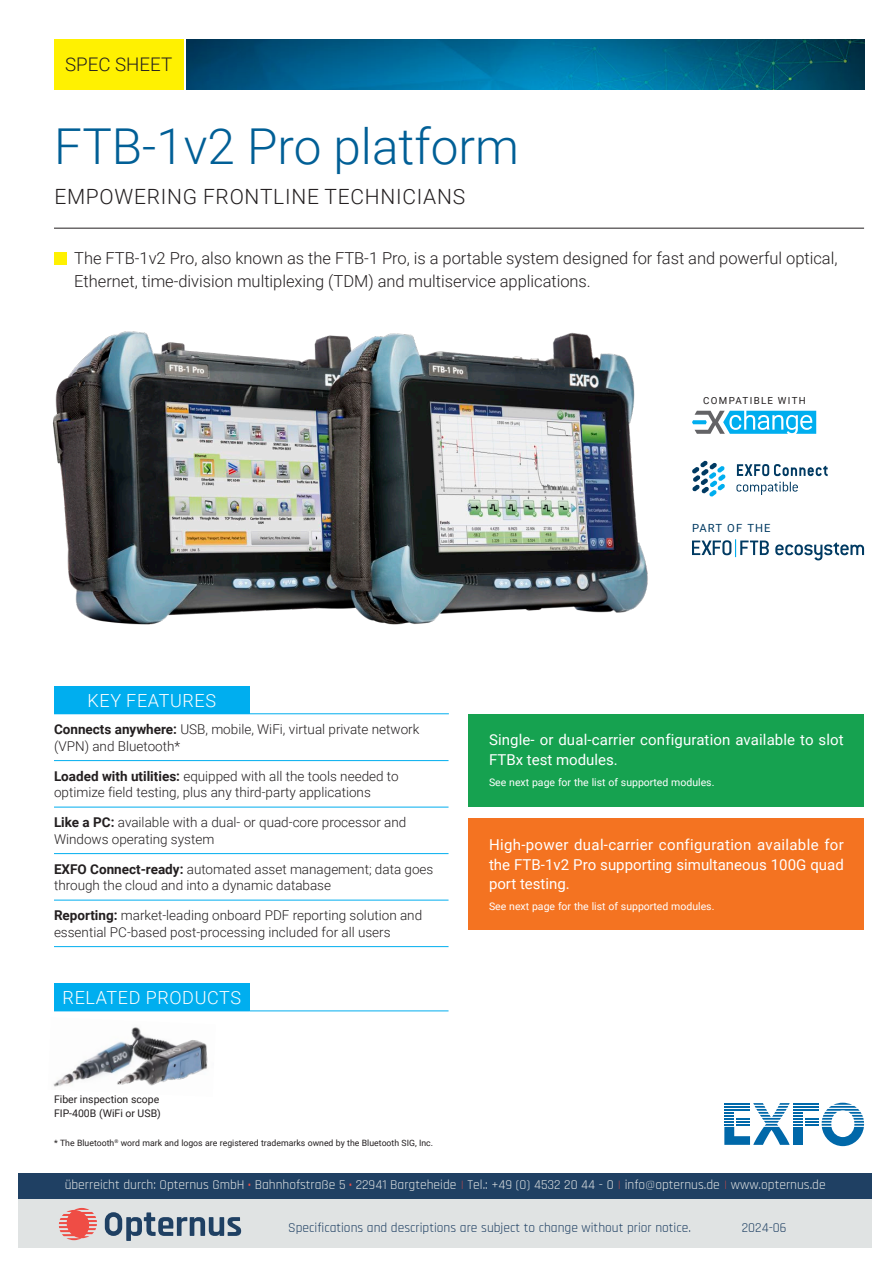
<style>
.page{position:relative;width:893px;height:1263px;background:#fff}
.page>*{position:absolute;margin:0;border:0;box-sizing:border-box;transform-origin:0 0}
.t1{font:300 49.5px "Roboto";color:#015f96}
.t2{font:300 21px "Roboto";letter-spacing:.035em;color:#231f20}
.t3{font:300 18.75px "Roboto";color:#231f20}
.t4{font:300 18px "Roboto";letter-spacing:.035em;color:#fff}
.t5{font:300 16.5px/22.5px "Roboto";color:#231f20}
.t6{font:15px/19.5px "Roboto";color:#fff}
.t7{font:300 13.5px/16.5px "Roboto";color:#231f20}
.t8{font:13.5px "Rajdhani";color:#e0e3e3}
.t9{font:13.5px "Rajdhani";color:#1f4063}
.t10{font:13.5px "Rajdhani";color:#1f4063}
.t11{font:11.25px "Roboto";letter-spacing:.1em;color:#003a62}
.t12{font:10.5px "Roboto";color:#fff}
.t13{font:10.5px/13.5px "Roboto";color:#231f20}
.t14{font:9.75px "Roboto";letter-spacing:.135em;color:#231f20}
.t15{font:8.7px "Roboto";color:#231f20}
.s1{font-weight:700}
.s2{font-weight:700;color:#ef4d45}
.s3{font-weight:300;color:#ef4d45}
.s4{font-weight:300}
</style>
<div class="page">
<div style="left:19px;top:1190px;width:853px;height:58px;background:#e0e3e3"></div>
<div style="left:19px;top:1173px;width:853px;height:25px;background:#1f4063"></div>
<svg style="left:105px;top:1212px;width:136px;height:29px"></svg>
<svg style="left:59px;top:1208px;width:38px;height:32px"></svg>
<img style="left:187px;top:39px;width:677px;height:51px">
<div style="left:54px;top:39px;width:129px;height:51px;background:#fff101"></div>
<svg style="left:724px;top:1103px;width:140px;height:43px"></svg>
<hr style="left:724px;top:1109px;width:26px;height:2px;background:#0068a9">
<div style="left:54px;top:984px;width:196px;height:27px;background:#00aeef"></div>
<hr style="left:54px;top:1011px;width:196px;height:1px;background:#00aeef">
<hr style="left:250px;top:1011px;width:199px;height:1px;background:#00aeef">
<hr style="left:54px;top:760px;width:395px;height:1px;background:#00aeef">
<hr style="left:54px;top:807px;width:395px;height:1px;background:#00aeef">
<hr style="left:54px;top:853px;width:395px;height:1px;background:#00aeef">
<hr style="left:54px;top:900px;width:395px;height:1px;background:#00aeef">
<hr style="left:54px;top:946px;width:395px;height:1px;background:#00aeef">
<hr style="left:54px;top:228px;width:810px;height:1px;background:#231f20">
<div style="left:54px;top:252px;width:13px;height:13px;background:#fff101"></div>
<div style="left:54px;top:687px;width:196px;height:27px;background:#00aeef"></div>
<hr style="left:250px;top:713px;width:199px;height:1px;background:#00aeef">
<img style="left:53px;top:1027px;width:88px;height:60px">
<img style="left:114px;top:1034px;width:94px;height:53px">
<div style="left:469px;top:714px;width:395px;height:92px;background:#16a250"></div>
<div style="left:469px;top:818px;width:395px;height:112px;background:#f47321"></div>
<img style="left:52px;top:331px;width:596px;height:294px">
<svg style="left:775px;top:543px;width:89px;height:17px"></svg>
<svg style="left:692px;top:539px;width:77px;height:18px"></svg>
<svg style="left:692px;top:461px;width:34px;height:36px"></svg>
<svg style="left:736px;top:464px;width:91px;height:31px"></svg>
<svg style="left:692px;top:411px;width:124px;height:23px"></svg>
<h3 class="t3" style="left:65px;top:52px;width:109px">SPEC SHEET</h3>
<h1 class="t1" style="left:54px;top:112px;width:467px">FTB-1v2 Pro platform</h1>
<h2 class="t2" style="left:54px;top:182px;width:412px">EMPOWERING FRONTLINE TECHNICIANS</h2>
<p class="t5" style="left:74px;top:247px;width:765px">The FTB-1v2 Pro, also known as the FTB-1 Pro, is a portable system designed for fast and powerful optical,<br>Ethernet, time-division multiplexing (TDM) and multiservice applications.</p>
<p class="t14" style="left:703px;top:394px;width:104px">COMPATIBLE WITH</p>
<p class="t11" style="left:692px;top:520px;width:80px">PART OF THE</p>
<h3 class="t4" style="left:88px;top:688px;width:130px">KEY FEATURES</h3>
<p class="t7" style="left:54px;top:721px;width:367px"><span class="s1">Connects anywhere:</span> USB, mobile, WiFi, virtual private network (VPN) and Bluetooth*</p>
<p class="t7" style="left:54px;top:767px;width:346px"><span class="s1">Loaded with utilities:</span> equipped with all the tools needed to optimize field testing, plus any third-party applications</p>
<p class="t7" style="left:54px;top:814px;width:354px"><span class="s1">Like a PC:</span> available with a dual- or quad-core processor and<br>Windows operating system</p>
<p class="t7" style="left:54px;top:860px;width:381px"><span class="s1">EXFO Connect-ready:</span> automated asset management; data goes through the cloud and into a dynamic database</p>
<p class="t7" style="left:54px;top:907px;width:370px"><span class="s1">Reporting:</span> market-leading onboard PDF reporting solution and essential PC-based post-processing included for all users</p>
<h3 class="t4" style="left:63px;top:985px;width:180px">RELATED PRODUCTS</h3>
<p class="t13" style="left:54px;top:1092px;width:108px">Fiber inspection scope<br>FIP-400B (WiFi or USB)</p>
<p class="t15" style="left:54px;top:1137px;width:381px">* The Bluetooth<sup>®</sup> word mark and logos are registered trademarks owned by the Bluetooth SIG, Inc.</p>
<p class="t6" style="left:489px;top:730px;width:356px">Single- or dual-carrier configuration available to slot<br>FTBx test modules.</p>
<p class="t12" style="left:489px;top:775px;width:227px">See next page for the list of supported modules.</p>
<p class="t6" style="left:489px;top:834px;width:356px;text-align:justify">High-power dual-carrier configuration available for the FTB-1v2 Pro supporting simultaneous 100G quad port testing.</p>
<p class="t12" style="left:489px;top:899px;width:227px">See next page for the list of supported modules.</p>
<p class="t8" style="left:65px;top:1177px;width:763px">überreicht durch: Opternus GmbH <span class="s2">·</span> Bahnhofstraße 5 <span class="s2">·</span> 22941 Bargteheide <span class="s3">।</span> Tel.: +49 (0) 4532 20 44 - 0 <span class="s3">।</span> info<span class="s4">@</span>opternus.de <span class="s3">।</span> www.opternus.de</p>
<p class="t9" style="left:288px;top:1220px;width:404px">Specifications and descriptions are subject to change without prior notice.</p>
<p class="t10" style="left:742px;top:1220px;width:46px">2024-06</p>
</div>
